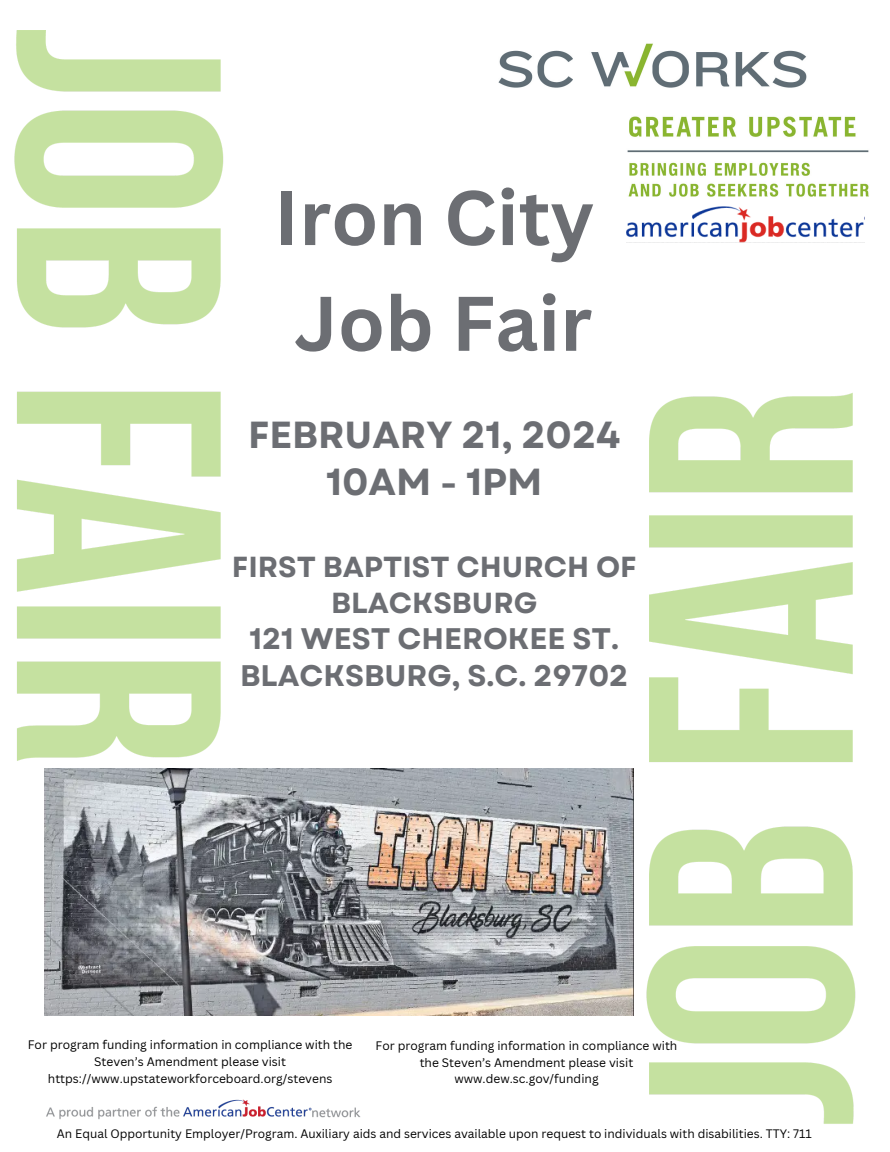
<style>
.page{position:relative;width:890px;height:1152px;background:#fff}
.page>*{position:absolute;margin:0;border:0;box-sizing:border-box;transform-origin:0 0}
.t1{font:700 75.6px "Canva Sans";color:#6c6e73}
.t2{font:700 37.65px "Garet";color:#6c6e73}
.t3{font:700 29.78px "Garet";color:#6c6e73}
.t4{font:700 28.95px/36px "Garet";color:#6c6e73;text-align:center}
.t5{font:12px/16.4px "Canva Sans";color:#000;text-align:center}
.t6{font:11.93px "Canva Sans";color:#000}
</style>
<div class="page">
<img style="left:14px;top:30px;width:851px;height:1094px">
<img style="left:491px;top:32px;width:378px;height:175px">
<img style="left:627px;top:207px;width:237px;height:36px">
<img style="left:44px;top:769px;width:589px;height:246px">
<p class="t1" style="left:274px;top:164px;width:321px">Iron City</p>
<p class="t1" style="left:294px;top:270px;width:299px">Job Fair</p>
<p class="t2" style="left:248px;top:408px;width:374px">FEBRUARY 21, 2024</p>
<p class="t2" style="left:326px;top:454px;width:218px">10AM - 1PM</p>
<p class="t4" style="left:232px;top:549px;width:406px">FIRST BAPTIST CHURCH OF<br>BLACKSBURG</p>
<p class="t3" style="left:249px;top:617px;width:371px">121 WEST CHEROKEE ST.</p>
<p class="t3" style="left:240px;top:655px;width:390px">BLACKSBURG, S.C. 29702</p>
<p class="t5" style="left:28px;top:1036px;width:326px;line-height:16.8px">For program funding information in compliance with the<br>Steven’s Amendment please visit https://www.upstateworkforceboard.org/stevens</p>
<p class="t5" style="left:376px;top:1037px;width:303px">For program funding information in compliance with the Steven’s Amendment please visit www.dew.sc.gov/funding</p>
<p class="t6" style="left:57px;top:1125px;width:756px">An Equal Opportunity Employer/Program. Auxiliary aids and services available upon request to individuals with disabilities. TTY: 711</p>
</div>
